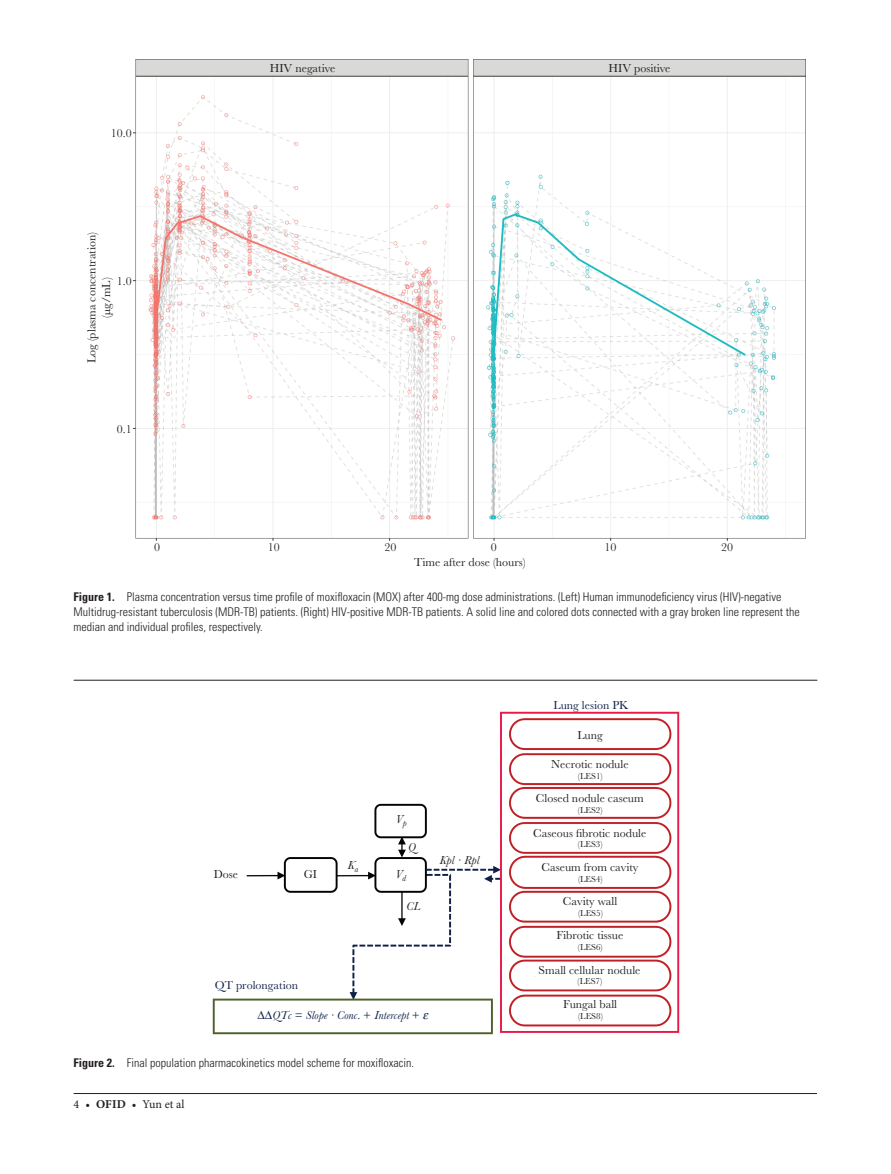
<style>
.page{position:relative;width:891px;height:1174px;background:#fff}
.page>*{position:absolute;margin:0;border:0;box-sizing:border-box;transform-origin:0 0}
.Figure_rule{font:300 condensed 12px/15px "Univers LT Std";color:#231f20}
.t1{font:12px/14.4px "Baskerville MT Std";color:#231f20;text-align:center}
.TabBody{font:300 condensed 12px "Univers LT Std";color:#231f20}
.t2{font:italic 12px "Baskerville MT Std";color:#102047}
.t3{font:12px "Baskerville MT Std";color:#102047}
.t4{font:italic 12px "Baskerville MT Std";color:#231f20}
.t5{font:12px "Minion Pro";color:#231f20}
.t6{font:9px "Baskerville MT Std";color:#231f20}
.s1{font-weight:700}
.s2{font-style:normal}
</style>
<div class="page">
<hr style="left:74px;top:1093px;width:743px;height:1px;background:#231f20">
<img style="left:134px;top:59px;width:671px;height:481px">
<img style="left:212px;top:711px;width:468px;height:324px">
<hr style="left:74px;top:680px;width:743px;height:1px;background:#231f20">
<svg style="left:423px;top:1013px;width:6px;height:7px"></svg>
<p class="t1" style="left:111px;top:126px;width:22px">10.0</p>
<p class="t1" style="left:85px;top:363px;width:133px;rotate:-90deg">Log (plasma concentration) (µg/mL)</p>
<p class="t1" style="left:117px;top:274px;width:16px">1.0</p>
<p class="t1" style="left:117px;top:422px;width:16px">0.1</p>
<p class="t1" style="left:270px;top:61px;width:67px">HIV negative</p>
<p class="t1" style="left:609px;top:61px;width:63px">HIV positive</p>
<p class="t1" style="left:154px;top:540px;width:7px">0</p>
<p class="t1" style="left:268px;top:540px;width:13px">10</p>
<p class="t1" style="left:384px;top:540px;width:13px">20</p>
<p class="t1" style="left:414px;top:540px;width:113px;text-align:left;text-indent:77px">0<br>Time after dose (hours)</p>
<p class="t1" style="left:605px;top:540px;width:13px">10</p>
<p class="t1" style="left:721px;top:540px;width:13px">20</p>
<p class="Figure_rule" style="left:74px;top:590px;width:728px"><span class="s1">Figure 1.</span> Plasma concentration versus time profile of moxifloxacin (MOX) after 400-mg dose administrations. (Left) Human immunodeficiency virus (HIV)-negative<br>Multidrug-resistant tuberculosis (MDR-TB) patients. (Right) HIV-positive MDR-TB patients. A solid line and colored dots connected with a gray broken line represent the median and individual profiles, respectively.</p>
<p class="t1" style="left:214px;top:867px;width:26px">Dose</p>
<p class="t1" style="left:304px;top:867px;width:15px">GI</p>
<p class="t4" style="left:347px;top:858px;width:12px">K<sub>a</sub></p>
<p class="t4" style="left:396px;top:812px;width:12px">V<sub>p</sub></p>
<p class="t4" style="left:408px;top:840px;width:9px">Q</p>
<p class="t4" style="left:395px;top:867px;width:12px">V<sub>d</sub></p>
<p class="t4" style="left:406px;top:899px;width:15px">CL</p>
<p class="t4" style="left:440px;top:853px;width:41px">Kpl · Rpl</p>
<p class="t3" style="left:215px;top:978px;width:85px">QT prolongation</p>
<p class="t2" style="left:258px;top:1008px;width:164px">∆∆QTc <span class="s2">=</span> Slope · Conc. <span class="s2">+</span> Intercept <span class="s2">+</span></p>
<p class="TabBody" style="left:74px;top:1056px;width:342px"><span class="s1">Figure 2.</span> Final population pharmacokinetics model scheme for moxifloxacin.</p>
<p class="t5" style="left:74px;top:1096px;width:112px">4 • <span class="s1">OFID</span> • Yun et al</p>
<p class="t3" style="left:553px;top:698px;width:77px">Lung lesion PK</p>
<p class="t1" style="left:577px;top:727px;width:27px">Lung</p>
<p class="t1" style="left:551px;top:757px;width:79px">Necrotic nodule</p>
<p class="t6" style="left:578px;top:771px;width:26px">(LES1)</p>
<p class="t1" style="left:536px;top:791px;width:109px">Closed nodule caseum</p>
<p class="t6" style="left:578px;top:805px;width:26px">(LES2)</p>
<p class="t1" style="left:533px;top:825px;width:115px">Caseous fibrotic nodule</p>
<p class="t6" style="left:578px;top:839px;width:26px">(LES3)</p>
<p class="t1" style="left:542px;top:860px;width:98px">Caseum from cavity</p>
<p class="t6" style="left:578px;top:873px;width:26px">(LES4)</p>
<p class="t1" style="left:563px;top:894px;width:56px">Cavity wall</p>
<p class="t6" style="left:578px;top:908px;width:26px">(LES5)</p>
<p class="t1" style="left:556px;top:928px;width:68px">Fibrotic tissue</p>
<p class="t6" style="left:578px;top:942px;width:26px">(LES6)</p>
<p class="t1" style="left:539px;top:963px;width:103px">Small cellular nodule</p>
<p class="t6" style="left:578px;top:976px;width:26px">(LES7)</p>
<p class="t1" style="left:563px;top:997px;width:56px">Fungal ball</p>
<p class="t6" style="left:578px;top:1011px;width:26px">(LES8)</p>
</div>
